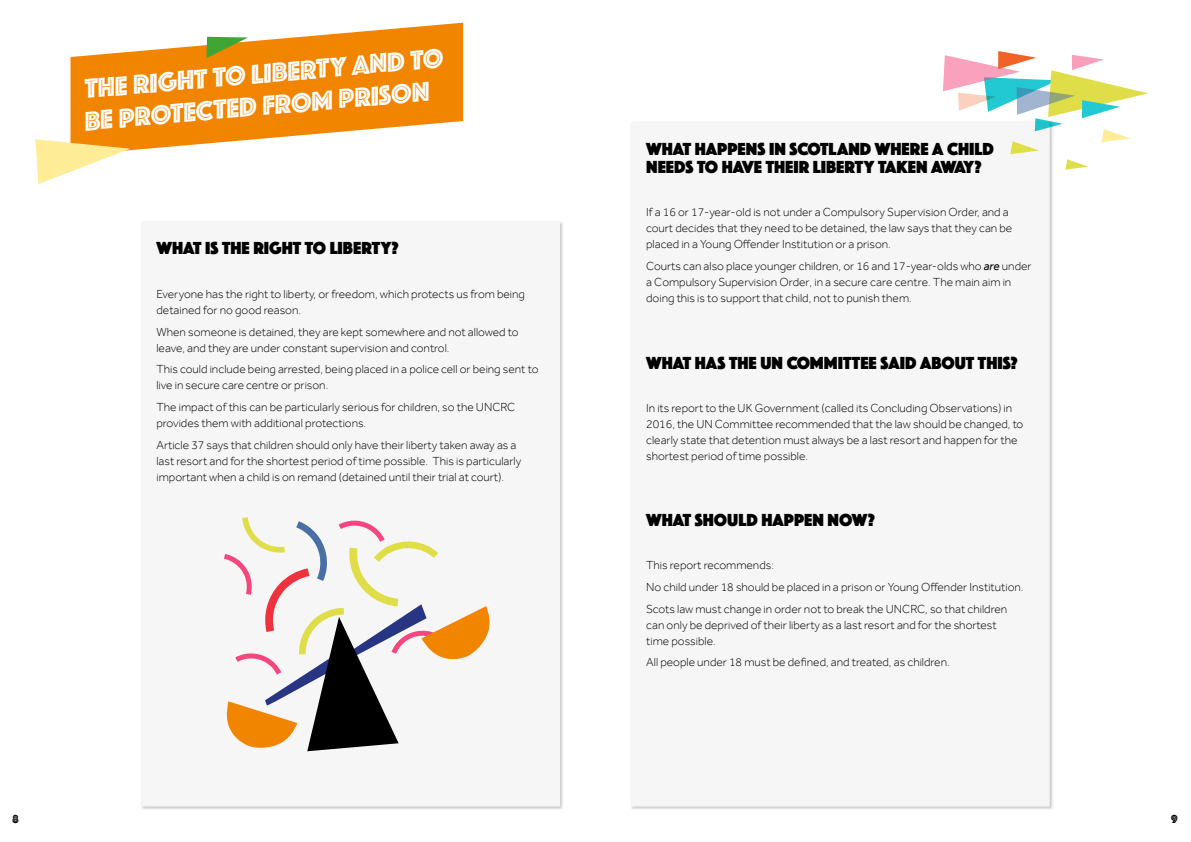
<style>
.page{position:relative;width:1191px;height:842px;background:#fff}
.page>*{position:absolute;margin:0;border:0;box-sizing:border-box;transform-origin:0 0}
.Effra_Light_Body{font:28px/32.2px "Phosphate Pro Inline";color:#fff}
.Phosphate_Heading_1{font:18px/18px "Phosphate Pro Solid";color:#000}
.Effra_Light_Body-2{font:18px "Phosphate Pro Solid";color:#000}
.Effra_Light_Body-3{font:300 12px/16px "Effra";color:#000}
.t1{font:12px "Phosphate Pro Inline";color:#000}
.s1{font-weight:400;font-style:italic}
</style>
<div class="page">
<div style="left:631px;top:122px;width:418px;height:684px;background:#f6f6f6"></div>
<div style="left:142px;top:222px;width:417px;height:584px;background:#f6f6f6"></div>
<svg style="left:70px;top:23px;width:393px;height:128px;fill:#f18500"></svg>
<svg style="left:35px;top:139px;width:95px;height:45px"></svg>
<svg style="left:206px;top:37px;width:42px;height:21px"></svg>
<svg style="left:943px;top:51px;width:205px;height:119px"></svg>
<svg style="left:224px;top:517px;width:266px;height:234px"></svg>
<p class="Effra_Light_Body" style="left:79px;top:72px;width:364px;rotate:-5deg">The right to liberty and to be protected from prison</p>
<p class="Phosphate_Heading_1" style="left:156px;top:238px;width:244px">WHAT IS THE RIGHT TO LIBERTY?</p>
<p class="Effra_Light_Body-3" style="left:156px;top:286px;width:370px">Everyone has the right to liberty, or freedom, which protects us from being detained for no good reason.</p>
<p class="Effra_Light_Body-3" style="left:156px;top:324px;width:364px">When someone is detained, they are kept somewhere and not allowed to leave, and they are under constant supervision and control.</p>
<p class="Effra_Light_Body-3" style="left:156px;top:361px;width:383px">This could include being arrested, being placed in a police cell or being sent to live in secure care centre or prison.</p>
<p class="Effra_Light_Body-3" style="left:156px;top:399px;width:360px">The impact of this can be particularly serious for children, so the UNCRC provides them with additional protections.</p>
<p class="Effra_Light_Body-3" style="left:156px;top:437px;width:366px">Article 37 says that children should only have their liberty taken away as a last resort and for the shortest period of time possible. This is particularly important when a child is on remand (detained until their trial at court).</p>
<p class="Phosphate_Heading_1" style="left:646px;top:139px;width:349px">WHAT HAPPENS IN SCOTLAND WHERE A CHILD<br>NEEDS TO HAVE THEIR LIBERTY TAKEN AWAY?</p>
<p class="Effra_Light_Body-3" style="left:646px;top:204px;width:368px">If a 16 or 17-year-old is not under a Compulsory Supervision Order, and a court decides that they need to be detained, the law says that they can be placed in a Young Offender Institution or a prison.</p>
<p class="Effra_Light_Body-3" style="left:646px;top:258px;width:387px">Courts can also place younger children, or 16 and 17-year-olds who <span class="s1">are</span> under a Compulsory Supervision Order, in a secure care centre. The main aim in doing this is to support that child, not to punish them.</p>
<p class="Effra_Light_Body-2" style="left:646px;top:350px;width:373px">WHAT HAS THE UN COMMITTEE SAID ABOUT THIS?</p>
<p class="Effra_Light_Body-3" style="left:646px;top:400px;width:379px">In its report to the UK Government (called its Concluding Observations) in 2016, the UN Committee recommended that the law should be changed, to clearly state that detention must always be a last resort and happen for the shortest period of time possible.</p>
<p class="Phosphate_Heading_1" style="left:646px;top:510px;width:230px">WHAT SHOULD HAPPEN NOW?</p>
<p class="Effra_Light_Body-3" style="left:646px;top:557px;width:129px">This report recommends:</p>
<p class="Effra_Light_Body-3" style="left:646px;top:579px;width:379px">No child under 18 should be placed in a prison or Young Offender Institution.</p>
<p class="Effra_Light_Body-3" style="left:646px;top:601px;width:362px">Scots law must change in order not to break the UNCRC, so that children can only be deprived of their liberty as a last resort and for the shortest time possible.</p>
<p class="Effra_Light_Body-3" style="left:646px;top:654px;width:305px">All people under 18 must be defined, and treated, as children.</p>
<p class="t1" style="left:12px;top:811px;width:8px">8</p>
<p class="t1" style="left:1171px;top:811px;width:8px">9</p>
</div>
